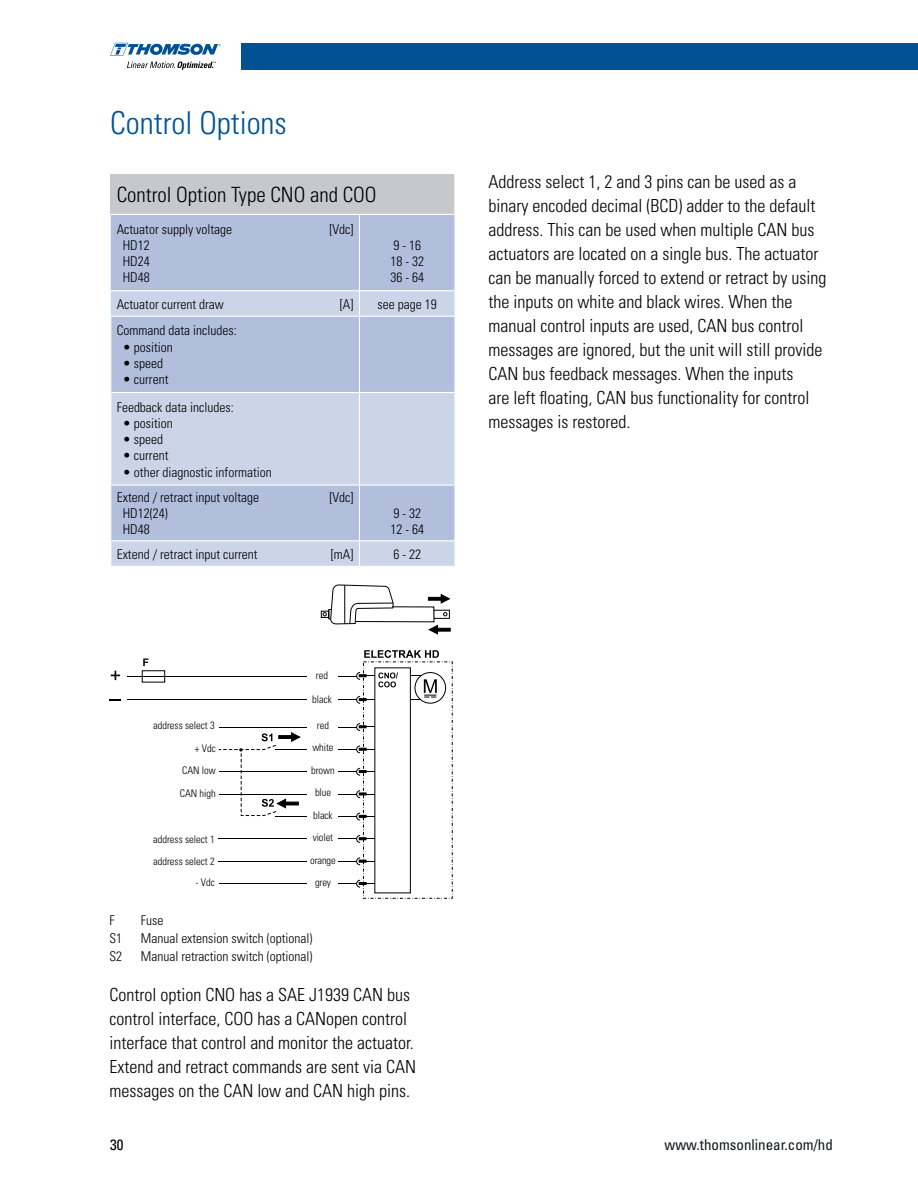
<style>
.page{position:relative;width:918px;height:1188px;background:#fff}
.page>*{position:absolute;margin:0;border:0;box-sizing:border-box;transform-origin:0 0}
.t1{font:300 condensed 31.5px "Univers";color:#005295}
.t2{font:300 condensed 21px "Univers";color:#000}
.t3{font:300 condensed 18px/24px "Univers";color:#000}
.t4{font:condensed 15px "Univers LT Std";color:#0f151d}
.t5{font:condensed 15px "Univers LT Std";color:#000}
.t6{font:300 condensed 13.5px/16.2px "Univers";color:#000}
.t7{font:300 condensed 10.5px/22.5px "Univers";color:#000;text-align:center}
</style>
<div class="page">
<div style="left:242px;top:43px;width:676px;height:27px;background:#005295"></div>
<svg style="left:110px;top:43px;width:111px;height:27px"></svg>
<div style="left:111px;top:174px;width:344px;height:40px;background:#c7c8ca"></div>
<div style="left:111px;top:215px;width:248px;height:75px;background:#b1bedc"></div>
<svg style="left:111px;top:291px;width:248px;height:275px;background:#bfcae2"></svg>
<svg style="left:359px;top:215px;width:95px;height:351px;background:#bcc7e1"></svg>
<hr style="left:454px;top:174px;width:2px;height:40px;background:#fff">
<hr style="left:111px;top:484px;width:180px;height:2px;background:#fff">
<hr style="left:291px;top:484px;width:68px;height:2px;background:#fff">
<hr style="left:359px;top:484px;width:97px;height:2px;background:#fff">
<hr style="left:111px;top:540px;width:180px;height:1px;background:#fff">
<hr style="left:291px;top:540px;width:68px;height:1px;background:#fff">
<hr style="left:359px;top:540px;width:97px;height:1px;background:#fff">
<hr style="left:359px;top:290px;width:97px;height:1px;background:#fff">
<hr style="left:110px;top:316px;width:181px;height:1px;background:#fff">
<hr style="left:291px;top:316px;width:68px;height:1px;background:#fff">
<hr style="left:359px;top:316px;width:97px;height:1px;background:#fff">
<hr style="left:111px;top:392px;width:180px;height:1px;background:#fff">
<hr style="left:291px;top:392px;width:68px;height:1px;background:#fff">
<hr style="left:359px;top:392px;width:97px;height:1px;background:#fff">
<hr style="left:128px;top:699px;width:229px;height:1px;background:#000">
<hr style="left:128px;top:676px;width:229px;height:1px;background:#000">
<svg style="left:111px;top:671px;width:9px;height:9px"></svg>
<svg style="left:143px;top:659px;width:5px;height:7px"></svg>
<svg style="left:364px;top:650px;width:75px;height:8px"></svg>
<svg style="left:321px;top:584px;width:130px;height:51px"></svg>
<svg style="left:356px;top:723px;width:10px;height:8px"></svg>
<svg style="left:356px;top:768px;width:19px;height:8px"></svg>
<svg style="left:356px;top:790px;width:19px;height:8px"></svg>
<svg style="left:356px;top:880px;width:10px;height:8px"></svg>
<hr style="left:219px;top:727px;width:138px;height:1px;background:#000">
<hr style="left:276px;top:749px;width:81px;height:1px;background:#000">
<hr style="left:219px;top:772px;width:138px;height:1px;background:#000">
<hr style="left:219px;top:794px;width:138px;height:1px;background:#000">
<hr style="left:275px;top:816px;width:82px;height:1px;background:#000">
<hr style="left:219px;top:839px;width:138px;height:1px;background:#000">
<hr style="left:219px;top:861px;width:138px;height:1px;background:#000">
<hr style="left:220px;top:883px;width:137px;height:1px;background:#000">
<div style="left:308px;top:657px;width:30px;height:240px;background:#fff"></div>
<div style="left:415px;top:672px;width:31px;height:31px;border:1px solid #000;border-radius:50%"></div>
<svg style="left:356px;top:696px;width:19px;height:8px"></svg>
<svg style="left:356px;top:835px;width:19px;height:8px"></svg>
<hr style="left:363px;top:883px;width:39px;height:1px;background:#000">
<svg style="left:356px;top:857px;width:19px;height:8px"></svg>
<hr style="left:363px;top:727px;width:32px;height:1px;background:#000">
<svg style="left:411px;top:676px;width:26px;height:24px"></svg>
<svg style="left:356px;top:745px;width:19px;height:8px"></svg>
<svg style="left:356px;top:812px;width:19px;height:9px"></svg>
<div style="left:375px;top:668px;width:36px;height:225px;background:#fff;border:1px solid #000"></div>
<svg style="left:356px;top:672px;width:42px;height:15px"></svg>
<svg style="left:218px;top:732px;width:83px;height:84px"></svg>
<h1 class="t1" style="left:110px;top:104px;width:178px">Control Options</h1>
<p class="t2" style="left:117px;top:182px;width:261px">Control Option Type CNO and COO</p>
<p class="t6" style="left:123px;top:221px;width:111px;text-indent:-6px">Actuator supply voltage<br>HD12<br>HD24<br>HD48</p>
<p class="t6" style="left:329px;top:221px;width:25px">[Vdc]</p>
<p class="t6" style="left:390px;top:237px;width:35px">9 - 16<br>18 - 32<br>36 - 64</p>
<p class="t6" style="left:117px;top:296px;width:109px">Actuator current draw</p>
<p class="t6" style="left:340px;top:296px;width:15px">[A]</p>
<p class="t6" style="left:378px;top:296px;width:61px">see page 19</p>
<p class="t6" style="left:117px;top:323px;width:121px">Command data includes:</p>
<p class="t6" style="left:123px;top:339px;width:52px">• position</p>
<p class="t6" style="left:123px;top:355px;width:42px">• speed</p>
<p class="t6" style="left:117px;top:365px;width:118px;line-height:27.8px;text-indent:6px">• current<br>Feedback data includes:</p>
<p class="t6" style="left:123px;top:415px;width:52px">• position</p>
<p class="t6" style="left:123px;top:431px;width:42px">• speed</p>
<p class="t6" style="left:123px;top:447px;width:47px">• current</p>
<p class="t6" style="left:117px;top:459px;width:157px;line-height:25.5px;text-indent:6px">• other diagnostic information<br>Extend / retract input voltage</p>
<p class="t6" style="left:123px;top:505px;width:46px">HD12(24)<br>HD48</p>
<p class="t6" style="left:329px;top:489px;width:25px">[Vdc]</p>
<p class="t6" style="left:390px;top:505px;width:35px">9 - 32<br>12 - 64</p>
<p class="t6" style="left:117px;top:546px;width:142px">Extend / retract input current</p>
<p class="t6" style="left:331px;top:546px;width:24px">[mA]</p>
<p class="t6" style="left:393px;top:546px;width:29px">6 - 22</p>
<p class="t7" style="left:153px;top:714px;width:63px">address select 3</p>
<p class="t7" style="left:195px;top:737px;width:22px">+ Vdc</p>
<p class="t7" style="left:182px;top:759px;width:35px">CAN low</p>
<p class="t7" style="left:180px;top:782px;width:38px">CAN high</p>
<p class="t7" style="left:153px;top:828px;width:63px;text-align:left">address select 1 address select 2</p>
<p class="t7" style="left:196px;top:871px;width:21px">- Vdc</p>
<p class="t7" style="left:316px;top:664px;width:14px">red</p>
<p class="t7" style="left:312px;top:688px;width:21px">black</p>
<p class="t7" style="left:310px;top:714px;width:27px">red white brown blue black violet orange grey</p>
<p class="t6" style="left:109px;top:912px;width:7px">F</p>
<p class="t6" style="left:141px;top:912px;width:24px">Fuse</p>
<p class="t6" style="left:109px;top:930px;width:14px">S1</p>
<p class="t6" style="left:141px;top:930px;width:173px">Manual extension switch (optional)</p>
<p class="t6" style="left:109px;top:948px;width:14px">S2</p>
<p class="t6" style="left:141px;top:948px;width:173px">Manual retraction switch (optional)</p>
<p class="t3" style="left:109px;top:983px;width:308px">Control option CNO has a SAE J1939 CAN bus control interface, COO has a CANopen control interface that control and monitor the actuator.<br>Extend and retract commands are sent via CAN messages on the CAN low and CAN high pins.</p>
<p class="t3" style="left:489px;top:170px;width:339px">Address select 1, 2 and 3 pins can be used as a binary encoded decimal (BCD) adder to the default address. This can be used when multiple CAN bus actuators are located on a single bus. The actuator can be manually forced to extend or retract by using the inputs on white and black wires. When the manual control inputs are used, CAN bus control messages are ignored, but the unit will still provide CAN bus feedback messages. When the inputs<br>are left floating, CAN bus functionality for control messages is restored.</p>
<p class="t5" style="left:110px;top:1135px;width:15px">30</p>
<p class="t4" style="left:665px;top:1135px;width:170px">www.thomsonlinear.com/hd</p>
</div>
